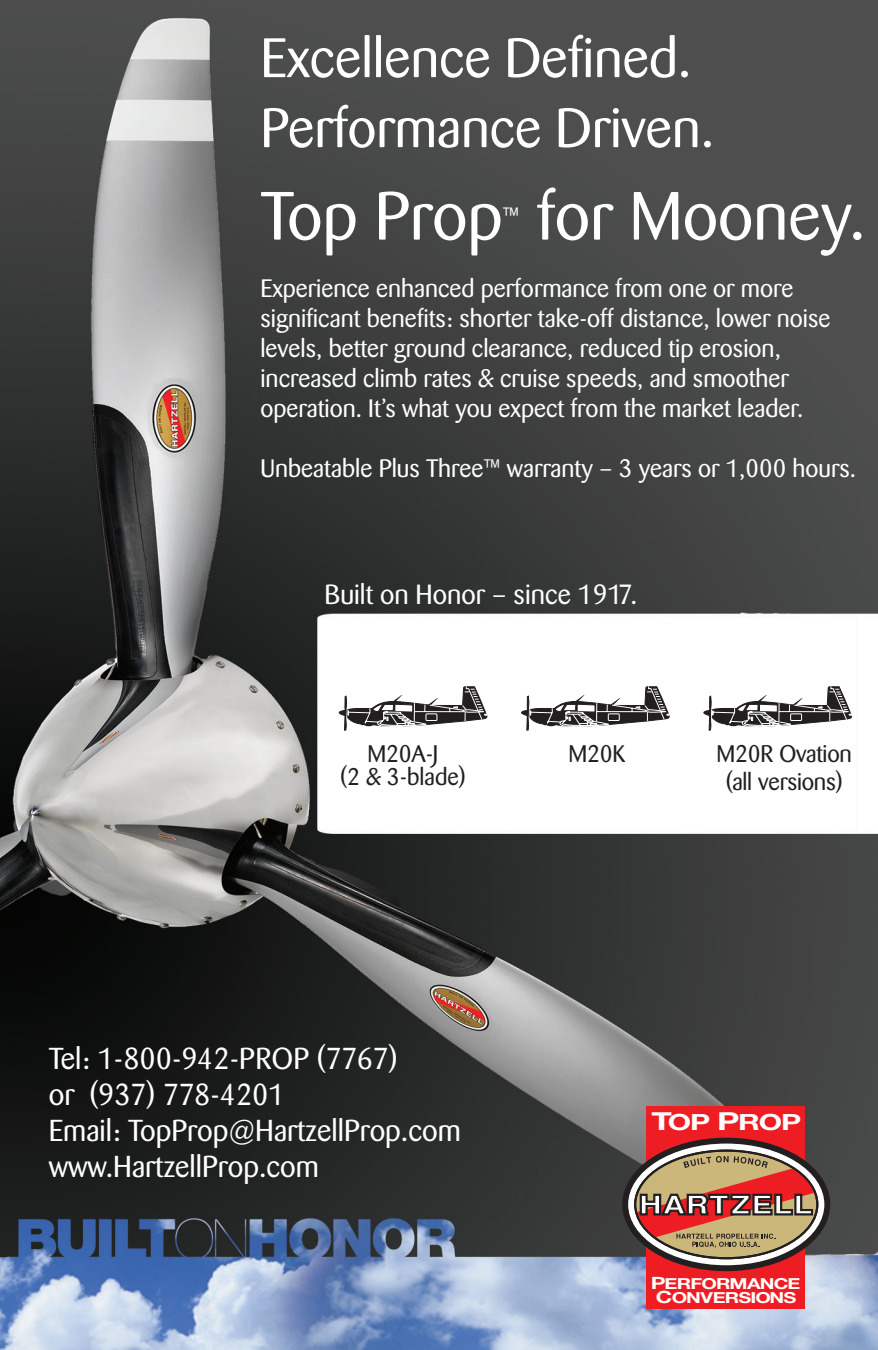
<style>
.page{position:relative;width:878px;height:1350px;background:#fff}
.page>*{position:absolute;margin:0;border:0;box-sizing:border-box;transform-origin:0 0}
.t1{font:67.5px "Barmeno";color:#fff}
.t2{font:55px/70px "Barmeno";color:#fff}
.t3{font:30px/36px "Barmeno";color:#fff}
.t4{font:27.5px "Barmeno";color:#fff}
.t5{font:25px/30px "Barmeno";color:#fff}
.t6{font:24.75px "Barmeno";color:#fff}
.t7{font:23.75px/23.8px "Barmeno";letter-spacing:-.01em;color:#231f20;text-align:center}
.t8{font:700 22.25px "Helvetica Neue";letter-spacing:-.04em;color:#fff;scale:1.35 1}
.t9{font:700 15.25px/14px "Helvetica Neue";letter-spacing:-.04em;color:#fff;text-align:center;scale:1.31 1}
.s1{font-size:25px}
.s2{font-size:17px}
</style>
<div class="page">
<img style="left:0;top:0;width:878px;height:1350px">
<svg style="left:338px;top:678px;width:150px;height:99px"></svg>
<svg style="left:703px;top:678px;width:150px;height:99px"></svg>
<svg style="left:521px;top:679px;width:150px;height:99px"></svg>
<div style="left:646px;top:1106px;width:158px;height:202px;background:#ee1d23"></div>
<svg style="left:625px;top:1141px;width:202px;height:127px;background:#aeaba5"></svg>
<div style="left:622px;top:1138px;width:208px;height:133px;border:6px solid #231f20;border-radius:50%"></div>
<svg style="left:635px;top:1156px;width:182px;height:99px"></svg>
<h2 class="t2" style="left:260px;top:24px;width:455px">Excellence Defined.<br>Performance Driven.</h2>
<h1 class="t1" style="left:536px;top:177px;width:331px">for Mooney.</h1>
<p class="t5" style="left:260px;top:274px;width:571px">Experience enhanced performance from one or more significant benefits: shorter take-off distance, lower noise levels, better ground clearance, reduced tip erosion, increased climb rates &amp; cruise speeds, and smoother operation. It’s what you expect from the market leader.</p>
<p class="t5" style="left:260px;top:454px;width:597px">Unbeatable Plus Three™ warranty – 3 years or 1,000 hours.</p>
<h1 class="t1" style="left:260px;top:177px;width:244px">Top Prop</h1>
<p class="t6" style="left:502px;top:203px;width:19px">™</p>
<p class="t4" style="left:324px;top:578px;width:314px">Built on Honor – since 1917.</p>
<p class="t7" style="left:340px;top:742px;width:127px">M20A-J<br>(2 &amp; 3-blade)</p>
<p class="t7" style="left:716px;top:739px;width:137px;line-height:28.5px">M20R Ovation (all versions)</p>
<p class="t7" style="left:568px;top:742px;width:58px">M20K</p>
<p class="t3" style="left:49px;top:1041px;width:413px">Tel: 1-800-942-PROP (7767)<br>or (937) 778-4201<br>Email: TopProp@HartzellProp.com www.HartzellProp.com</p>
<p class="t8" style="left:380px;top:1108px;width:112px"><span class="s1">T</span>OP <span class="s1">P</span>ROP</p>
<p class="t8" style="left:651px;top:1108px;width:112px"><span class="s1">T</span>OP <span class="s1">P</span>ROP</p>
<p class="t9" style="left:650px;top:1277px;width:116px"><span class="s2">P</span>ERFORMANCE<br><span class="s2">C</span>ONVERSIONS</p>
</div>
